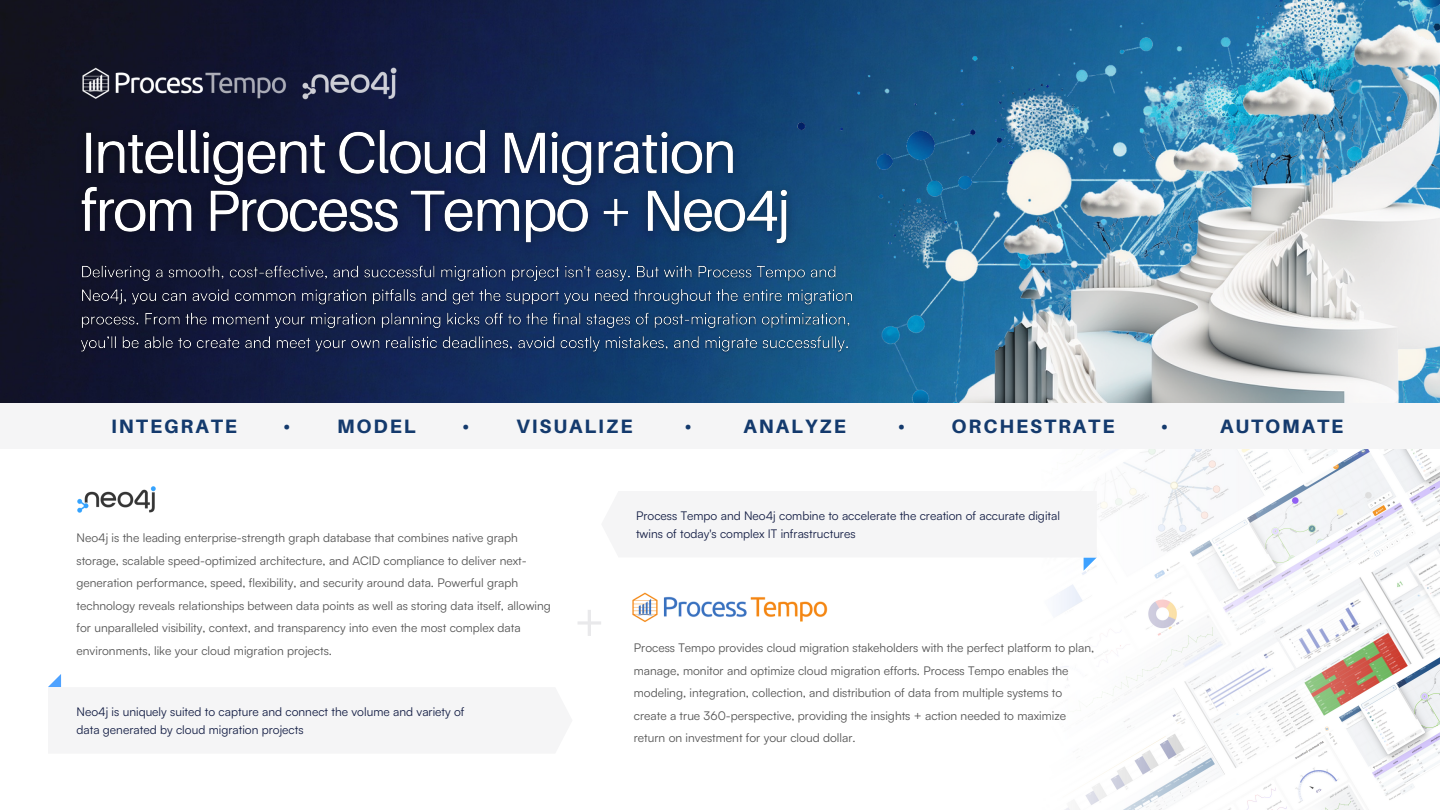
<style>
.page{position:relative;width:1440px;height:810px;background:#fff}
.page>*{position:absolute;margin:0;border:0;box-sizing:border-box;transform-origin:0 0}
.t1{font:56.2px "Aileron";color:#e9e9eb}
.t2{font:800 19.4px "Aileron";letter-spacing:.1em;color:#143a6d}
.t3{font:12px/22.5px "Satoshi";color:#545454}
.t4{font:12px/18px "Satoshi";color:#131d44}
</style>
<div class="page">
<img style="left:0;top:0;width:775px;height:403px">
<img style="left:775px;top:0;width:665px;height:403px">
<img style="left:788px;top:11px;width:652px;height:392px">
<img style="left:1058px;top:449px;width:382px;height:361px">
<div style="left:0;top:403px;width:1440px;height:46px;background:#f5f5f6"></div>
<img style="left:301px;top:65px;width:97px;height:36px">
<img style="left:81px;top:63px;width:206px;height:40px">
<img style="left:67px;top:103px;width:736px;height:158px">
<img style="left:76px;top:258px;width:782px;height:99px">
<img style="left:632px;top:592px;width:196px;height:30px">
<img style="left:77px;top:486px;width:79px;height:27px">
<svg style="left:1058px;top:491px;width:39px;height:80px"></svg>
<h2 class="t2" style="left:111px;top:414px;width:127px">INTEGRATE</h2>
<h2 class="t2" style="left:283px;top:414px;width:134px">• MODEL</h2>
<h2 class="t2" style="left:462px;top:414px;width:172px">• VISUALIZE</h2>
<h2 class="t2" style="left:684px;top:414px;width:9px">•</h2>
<h2 class="t2" style="left:744px;top:414px;width:104px">ANALYZE</h2>
<h2 class="t2" style="left:898px;top:414px;width:218px">• ORCHESTRATE</h2>
<h2 class="t2" style="left:1161px;top:414px;width:9px">•</h2>
<h2 class="t2" style="left:1220px;top:414px;width:125px">AUTOMATE</h2>
<p class="t3" style="left:77px;top:527px;width:476px">Neo4j is the leading enterprise-strength graph database that combines native graph storage, scalable speed-optimized architecture, and ACID compliance to deliver next&shy;generation performance, speed, flexibility, and security around data. Powerful graph technology reveals relationships between data points as well as storing data itself, allowing for unparalleled visibility, context, and transparency into even the most complex data environments, like your cloud migration projects.</p>
<p class="t4" style="left:77px;top:702px;width:390px">Neo4j is uniquely suited to capture and connect the volume and variety of data generated by cloud migration projects</p>
<h1 class="t1" style="left:573px;top:586px;width:34px">+</h1>
<p class="t4" style="left:636px;top:506px;width:425px">Process Tempo and Neo4j combine to accelerate the creation of accurate digital twins of today's complex IT infrastructures</p>
<p class="t3" style="left:634px;top:636px;width:462px">Process Tempo provides cloud migration stakeholders with the perfect platform to plan, manage, monitor and optimize cloud migration efforts. Process Tempo enables the modeling, integration, collection, and distribution of data from multiple systems to create a true 360-perspective, providing the insights + action needed to maximize return on investment for your cloud dollar.</p>
</div>
